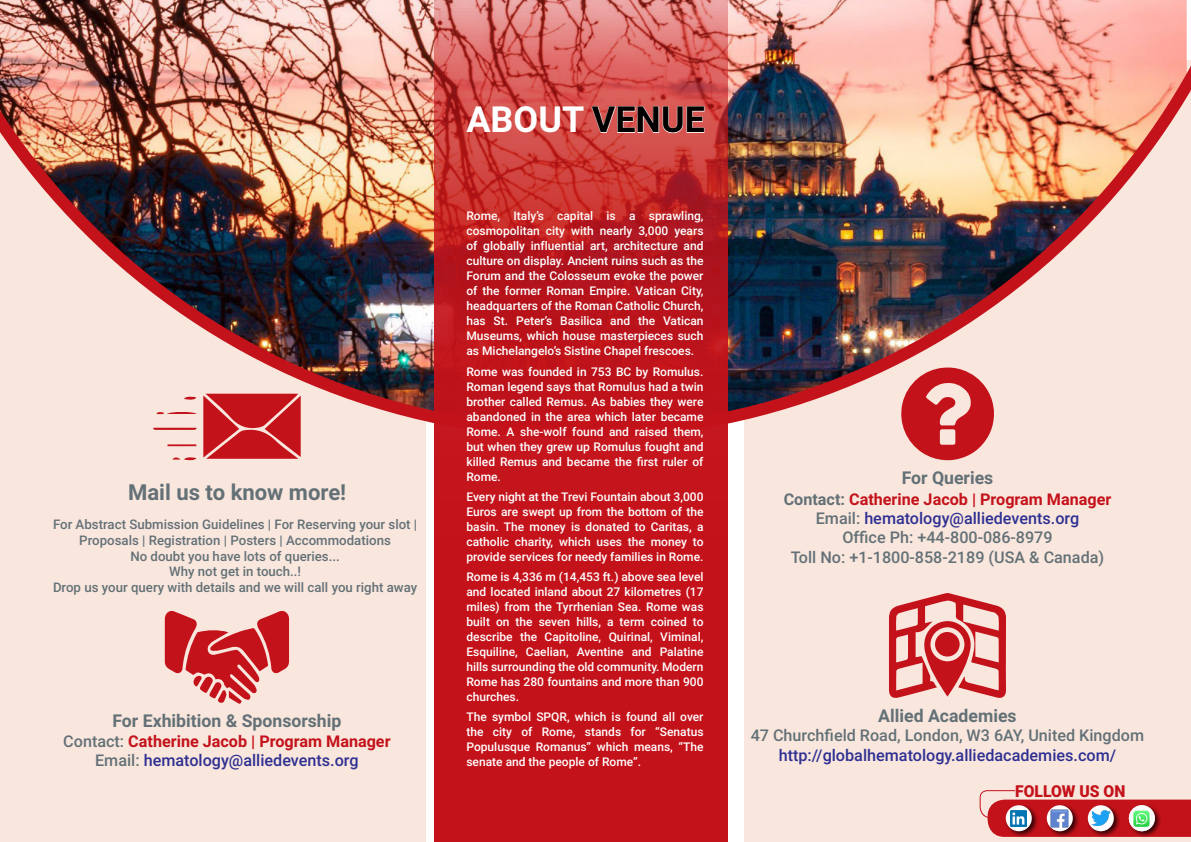
<style>
.page{position:relative;width:1191px;height:842px;background:#fff}
.page>*{position:absolute;margin:0;border:0;box-sizing:border-box;transform-origin:0 0}
.t1{font:700 35.9px "Roboto";color:#fff}
.t2{font:700 22px "Roboto";color:#637177}
.t3{font:700 17.6px "Roboto";color:#637177}
.t4{font:900 16.5px "Roboto";color:#c4121a;scale:.95 1}
.t5{font:500 16.2px "Roboto";color:#2e3092}
.t6{font:500 16.2px "Roboto";color:#637177}
.t7{font:700 16.2px "Roboto";color:#c4121a}
.t8{font:500 13.2px/15.9px "Roboto";color:#637177;text-align:center}
.t9{font:500 12px/15px "Roboto";color:#fff;text-align:justify}
.s1{font-weight:500;color:#637177}
.s2{color:#637177}
.s3{color:#000}
</style>
<div class="page">
<div style="left:744px;top:60px;width:447px;height:782px;background:#f9e6dd"></div>
<div style="left:0;top:60px;width:425px;height:782px;background:#f9e6dd"></div>
<img style="left:0;top:0;width:1191px;height:439px">
<svg style="left:165px;top:610px;width:124px;height:94px"></svg>
<svg style="left:434px;top:0;width:293px;height:842px;background:#c32127"></svg>
<svg style="left:590px;top:106px;width:115px;height:28px;background:#de7672"></svg>
<svg style="left:203px;top:394px;width:98px;height:65px;background:#c9272e"></svg>
<svg style="left:153px;top:428px;width:44px;height:2px"></svg>
<svg style="left:167px;top:444px;width:29px;height:2px"></svg>
<svg style="left:184px;top:396px;width:12px;height:4px"></svg>
<svg style="left:172px;top:457px;width:24px;height:4px"></svg>
<svg style="left:157px;top:411px;width:40px;height:3px"></svg>
<svg style="left:898px;top:367px;width:96px;height:93px"></svg>
<svg style="left:889px;top:593px;width:117px;height:105px"></svg>
<div style="left:934px;top:632px;width:26px;height:25px;background:#c4121a;border-radius:50%"></div>
<svg style="left:979px;top:790px;width:212px;height:47px"></svg>
<p class="t2" style="left:128px;top:477px;width:220px">Mail us to know more!</p>
<p class="t8" style="left:53px;top:516px;width:366px">For Abstract Submission Guidelines | For Reserving your slot |<br>Proposals | Registration | Posters | Accommodations</p>
<p class="t8" style="left:130px;top:547px;width:211px">No doubt you have lots of queries...</p>
<p class="t8" style="left:169px;top:563px;width:133px">Why not get in touch..!</p>
<p class="t8" style="left:53px;top:579px;width:366px">Drop us your query with details and we will call you right away</p>
<p class="t3" style="left:112px;top:709px;width:230px">For Exhibition &amp; Sponsorship</p>
<p class="t7" style="left:63px;top:730px;width:329px"><span class="s1">Contact:</span> Catherine Jacob | Program Manager</p>
<p class="t5" style="left:95px;top:749px;width:265px"><span class="s2">Email:</span> hematology@alliedevents.org</p>
<p class="t1" style="left:466px;top:94px;width:240px">ABOUT <span class="s3">VENUE</span></p>
<p class="t9" style="left:466px;top:208px;width:239px">Rome, Italy’s capital is a sprawling, cosmopolitan city with nearly 3,000 years of globally influential art, architecture and culture on display. Ancient ruins such as the Forum and the Colosseum evoke the power of the former Roman Empire. Vatican City, headquarters of the Roman Catholic Church, has St. Peter’s Basilica and the Vatican Museums, which house masterpieces such as Michelangelo’s Sistine Chapel frescoes.</p>
<p class="t9" style="left:466px;top:363px;width:239px">Rome was founded in 753 BC by Romulus.<br>Roman legend says that Romulus had a twin brother called Remus. As babies they were abandoned in the area which later became Rome. A she-wolf found and raised them, but when they grew up Romulus fought and killed Remus and became the first ruler of Rome.</p>
<p class="t9" style="left:466px;top:488px;width:239px">Every night at the Trevi Fountain about 3,000<br>Euros are swept up from the bottom of the basin. The money is donated to Caritas, a catholic charity, which uses the money to provide services for needy families in Rome.</p>
<p class="t9" style="left:466px;top:568px;width:239px">Rome is 4,336 m (14,453 ft.) above sea level and located inland about 27 kilometres (17 miles) from the Tyrrhenian Sea. Rome was built on the seven hills, a term coined to describe the Capitoline, Quirinal, Viminal, Esquiline, Caelian, Aventine and Palatine hills surrounding the old community. Modern Rome has 280 fountains and more than 900 churches.</p>
<p class="t9" style="left:466px;top:709px;width:239px">The symbol SPQR, which is found all over the city of Rome, stands for “Senatus Populusque Romanus” which means, “The senate and the people of Rome”.</p>
<p class="t3" style="left:901px;top:465px;width:93px">For Queries</p>
<p class="t7" style="left:783px;top:487px;width:329px"><span class="s2">Contact:</span> Catherine Jacob | Program Manager</p>
<p class="t5" style="left:815px;top:507px;width:265px"><span class="s2">Email:</span> hematology@alliedevents.org</p>
<p class="t6" style="left:842px;top:526px;width:212px">Office Ph: +44-800-086-8979</p>
<p class="t6" style="left:790px;top:546px;width:315px">Toll No: +1-1800-858-2189 (USA &amp; Canada)</p>
<p class="t3" style="left:878px;top:703px;width:140px">Allied Academies</p>
<p class="t6" style="left:750px;top:724px;width:395px">47 Churchfield Road, London, W3 6AY, United Kingdom</p>
<p class="t5" style="left:778px;top:743px;width:339px">http://globalhematology.alliedacademies.com/</p>
<p class="t4" style="left:1015px;top:780px;width:117px">FOLLOW US ON</p>
</div>
